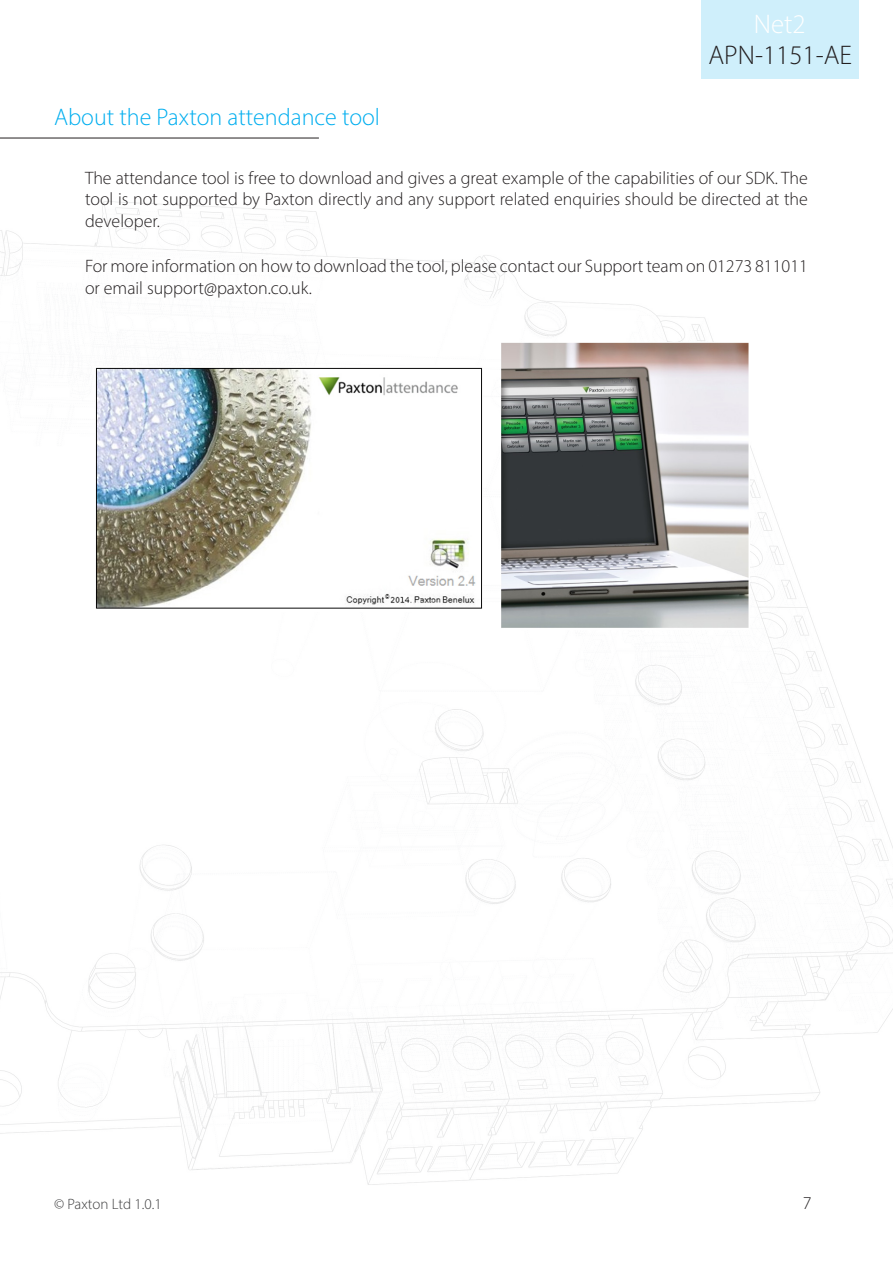
<style>
.page{position:relative;width:893px;height:1263px;background:#fff}
.page>*{position:absolute;margin:0;border:0;box-sizing:border-box;transform-origin:0 0}
.t1{font:300 27px "Myriad Pro";color:#231f20}
.t2{font:300 27px "Myriad Pro";color:#fff}
.Section_title{font:300 24px "Myriad Pro";color:#00aeef}
.Text{font:300 18px/21.6px "Myriad Pro";color:#231f20;text-align:justify}
.t3{font:300 15px "Myriad Pro";letter-spacing:-.005em;color:#3e3e3f}
</style>
<div class="page">
<img style="left:0;top:201px;width:893px;height:984px">
<div style="left:702px;top:0;width:157px;height:79px;background:#cfeffb"></div>
<hr style="left:0;top:138px;width:319px;height:1px;background:#231f20">
<img style="left:502px;top:342px;width:248px;height:288px">
<img style="left:96px;top:366px;width:387px;height:245px">
<h1 class="t2" style="left:754px;top:8px;width:53px">Net2</h1>
<p class="Section_title" style="left:54px;top:103px;width:328px">About the Paxton attendance tool</p>
<h1 class="t1" style="left:708px;top:39px;width:145px">APN-1151-AE</h1>
<p class="Text" style="left:85px;top:167px;width:724px">The attendance tool is free to download and gives a great example of the capabilities of our SDK. The tool is not supported by Paxton directly and any support related enquiries should be directed at the developer.</p>
<p class="Text" style="left:85px;top:255px;width:724px">For more information on how to download the tool, please contact our Support team on 01273 811011 or email support@paxton.co.uk.</p>
<p class="t3" style="left:54px;top:1195px;width:109px">© Paxton Ltd 1.0.1</p>
<p class="Text" style="left:803px;top:1192px;width:10px">7</p>
</div>
